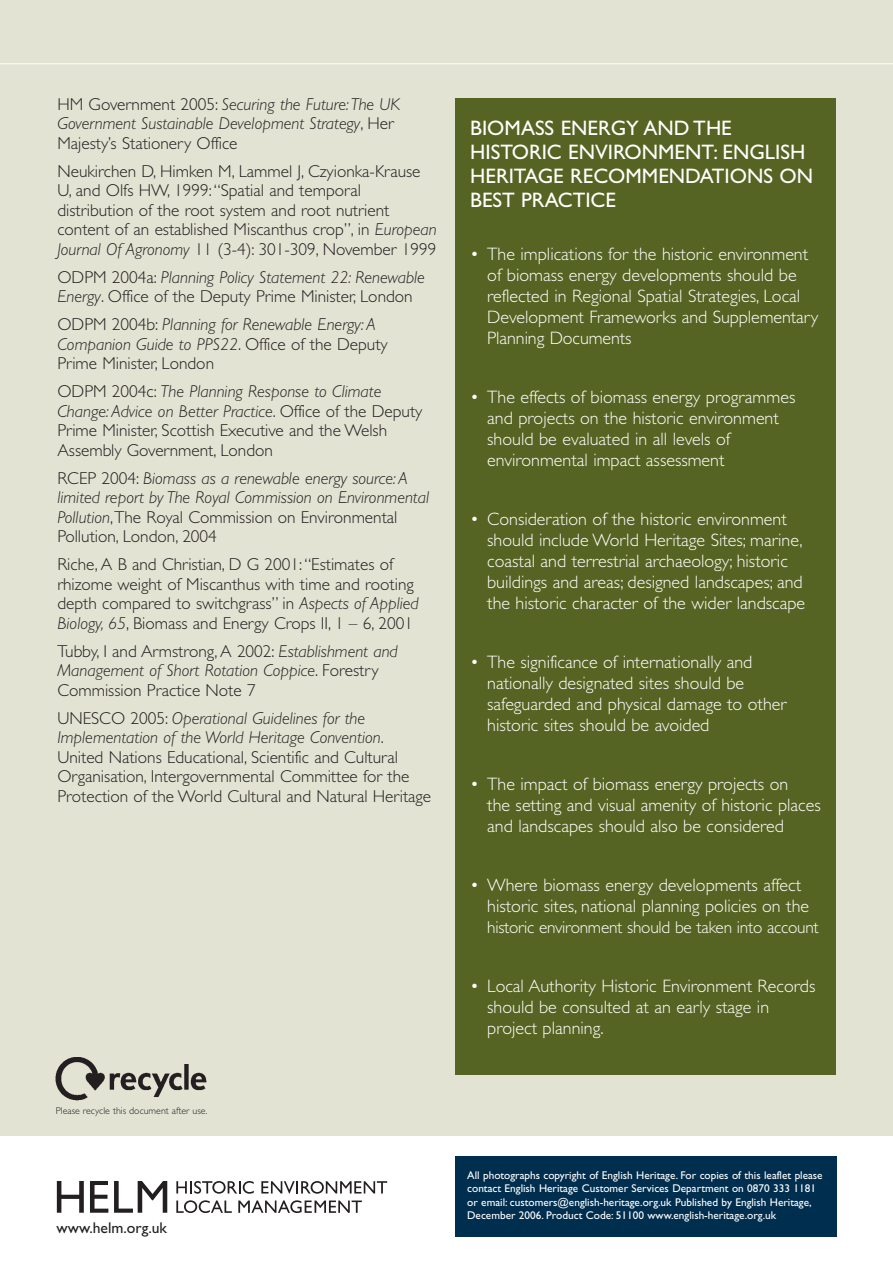
<style>
.page{position:relative;width:893px;height:1263px;background:#fff}
.page>*{position:absolute;margin:0;border:0;box-sizing:border-box;transform-origin:0 0}
.t1{font:21px/24px "Gill Sans";color:#fff}
.t2{font:300 18px/21px "Gill Sans";color:#fff}
.t3{font:300 17.25px/19.5px "Gill Sans";color:#231f20}
.t4{font:italic 300 17.25px/19.5px "Gill Sans";color:#231f20}
.t5{font:300 17.25px "Gill Sans";letter-spacing:-.015em;color:#fff}
.t6{font:15.6px "Gill Sans";color:#231f20}
.t7{font:11.25px/13.5px "Gill Sans";color:#fff}
.t8{font:300 9.9px "Gill Sans";color:#231f20}
.s1{font-style:normal}
.s2{font-style:italic}
</style>
<div class="page">
<div style="left:0;top:0;width:892px;height:1135px;background:#e2e3d3"></div>
<div style="left:455px;top:98px;width:381px;height:976px;background:#566423"></div>
<div style="left:455px;top:1157px;width:381px;height:80px;background:#002e4f"></div>
<hr style="left:0;top:63px;width:892px;height:1px;background:#fff">
<svg style="left:57px;top:1181px;width:27px;height:32px"></svg>
<svg style="left:90px;top:1181px;width:18px;height:32px"></svg>
<svg style="left:114px;top:1181px;width:53px;height:32px"></svg>
<svg style="left:176px;top:1181px;width:78px;height:13px"></svg>
<svg style="left:261px;top:1181px;width:126px;height:13px"></svg>
<svg style="left:176px;top:1200px;width:56px;height:13px"></svg>
<svg style="left:238px;top:1200px;width:124px;height:13px"></svg>
<img style="left:55px;top:1057px;width:152px;height:44px">
<p class="t4" style="left:57px;top:96px;width:344px"><span class="s1">HM Government 2005:</span> Securing the Future:The UK<br>Government Sustainable Development Strategy<span class="s1">, Her<br>Majesty’s Stationery Office</span></p>
<p class="t3" style="left:57px;top:163px;width:381px">Neukirchen D, Himken M, Lammel J, Czyionka-Krause U, and Olfs HW, 1999:“Spatial and temporal distribution of the root system and root nutrient content of an established Miscanthus crop”, in <span class="s2">European Journal Of Agronomy</span> 11 (3-4): 301-309, November 1999</p>
<p class="t3" style="left:57px;top:269px;width:369px">ODPM 2004a: <span class="s2">Planning Policy Statement 22: Renewable<br>Energy</span>. Office of the Deputy Prime Minister, London</p>
<p class="t4" style="left:57px;top:316px;width:332px"><span class="s1">ODPM 2004b:</span> Planning for Renewable Energy: A<br>Companion Guide to PPS22<span class="s1">. Office of the Deputy<br>Prime Minister, London</span></p>
<p class="t3" style="left:57px;top:383px;width:366px">ODPM 2004c: <span class="s2">The Planning Response to Climate Change: Advice on Better Practice</span>. Office of the Deputy Prime Minister, Scottish Executive and the Welsh Assembly Government, London</p>
<p class="t4" style="left:57px;top:470px;width:373px"><span class="s1">RCEP 2004:</span> Biomass as a renewable energy source: A limited report by The Royal Commission on Environmental Pollution<span class="s1">,The Royal Commission on Environmental Pollution, London, 2004</span></p>
<p class="t3" style="left:57px;top:556px;width:362px">Riche, A B and Christian, D G 2001:“Estimates of rhizome weight of Miscanthus with time and rooting depth compared to switchgrass” in <span class="s2">Aspects of Applied Biology, 65</span>, Biomass and Energy Crops II, 1 – 6, 2001</p>
<p class="t3" style="left:57px;top:643px;width:342px">Tubby, I and Armstrong, A 2002: <span class="s2">Establishment and<br>Management of Short Rotation Coppice</span>. Forestry<br>Commission Practice Note 7</p>
<p class="t3" style="left:57px;top:710px;width:375px">UNESCO 2005: <span class="s2">Operational Guidelines for the Implementation of the World Heritage Convention</span>.<br>United Nations Educational, Scientific and Cultural Organisation, Intergovernmental Committee for the Protection of the World Cultural and Natural Heritage</p>
<p class="t8" style="left:56px;top:1107px;width:153px">Please recycle this document after use.</p>
<p class="t6" style="left:57px;top:1223px;width:112px">www.helm.org.uk</p>
<p class="t1" style="left:470px;top:118px;width:344px">BIOMASS ENERGY AND THE<br>HISTORIC ENVIRONMENT: ENGLISH<br>HERITAGE RECOMMENDATIONS ON<br>BEST PRACTICE</p>
<p class="t2" style="left:487px;top:246px;width:333px;text-indent:-17px">• The implications for the historic environment of biomass energy developments should be reflected in Regional Spatial Strategies, Local Development Frameworks and Supplementary Planning Documents</p>
<p class="t2" style="left:487px;top:389px;width:309px;text-indent:-17px">• The effects of biomass energy programmes and projects on the historic environment should be evaluated in all levels of environmental impact assessment</p>
<p class="t2" style="left:487px;top:511px;width:319px;text-indent:-17px">• Consideration of the historic environment should include World Heritage Sites; marine, coastal and terrestrial archaeology; historic buildings and areas; designed landscapes; and the historic character of the wider landscape</p>
<p class="t2" style="left:487px;top:654px;width:301px;text-indent:-17px">• The significance of internationally and nationally designated sites should be safeguarded and physical damage to other historic sites should be avoided</p>
<p class="t2" style="left:487px;top:776px;width:335px;text-indent:-17px">• The impact of biomass energy projects on<br>the setting and visual amenity of historic places and landscapes should also be considered</p>
<p class="t2" style="left:487px;top:877px;width:323px;text-indent:-17px">• Where biomass energy developments affect historic sites, national planning policies on the</p>
<p class="t5" style="left:487px;top:921px;width:333px">historic environment should be taken into account</p>
<p class="t2" style="left:487px;top:978px;width:329px;text-indent:-17px">• Local Authority Historic Environment Records should be consulted at an early stage in project planning.</p>
<p class="t7" style="left:467px;top:1170px;width:357px">All photographs copyright of English Heritage. For copies of this leaflet please contact English Heritage Customer Services Department on 0870 333 1181 or email: customers@english-heritage.org.uk Published by English Heritage, December 2006. Product Code: 51100 www.english-heritage.org.uk</p>
</div>
